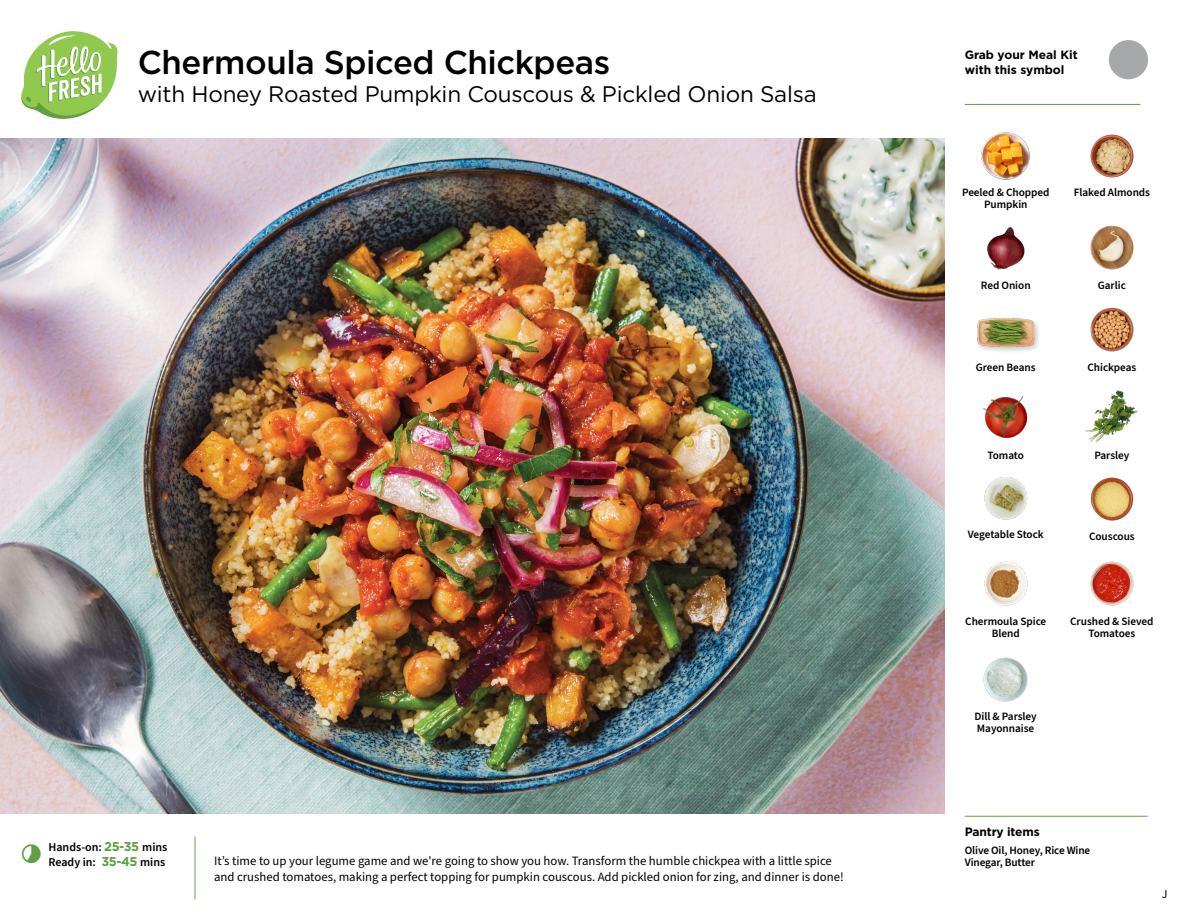
<style>
.page{position:relative;width:1188px;height:918px;background:#fff}
.page>*{position:absolute;margin:0;border:0;box-sizing:border-box;transform-origin:0 0}
.t1{font:500 33px "Gotham";letter-spacing:-.015em;color:#000}
.t2{font:22.5px "Gotham";letter-spacing:-.01em;color:#000}
.t3{font:12.75px/16.5px "Source Sans Pro";color:#000}
.t4{font:700 12px/15px "Gotham";color:#000}
.t5{font:600 12px/15px "Source Sans Pro";color:#000}
.t6{font:12px "Source Sans Pro";color:#000}
.t7{font:600 11.25px/12px "Source Sans Pro";letter-spacing:-.005em;color:#000;text-align:center}
.s1{font-family:"Gotham";font-weight:700;font-size:12.75px;color:#609f43}
</style>
<div class="page">
<svg style="left:21px;top:31px;width:97px;height:88px"></svg>
<img style="left:982px;top:132px;width:48px;height:48px">
<img style="left:1090px;top:134px;width:44px;height:44px">
<img style="left:0;top:139px;width:945px;height:675px">
<img style="left:1090px;top:307px;width:44px;height:45px">
<img style="left:1086px;top:390px;width:53px;height:52px">
<img style="left:983px;top:396px;width:45px;height:43px">
<img style="left:1090px;top:477px;width:44px;height:44px">
<img style="left:984px;top:477px;width:44px;height:43px">
<img style="left:1090px;top:561px;width:44px;height:45px">
<img style="left:984px;top:561px;width:44px;height:45px">
<img style="left:987px;top:226px;width:38px;height:44px">
<img style="left:1090px;top:225px;width:44px;height:45px">
<div style="left:975px;top:316px;width:66px;height:38px;background:#000;opacity:.2"></div>
<img style="left:977px;top:316px;width:57px;height:38px">
<hr style="left:965px;top:816px;width:183px;height:1px;background:#609f43">
<img style="left:983px;top:657px;width:45px;height:45px">
<hr style="left:965px;top:104px;width:175px;height:1px;background:#609f43">
<svg style="left:1108px;top:40px;width:40px;height:40px"></svg>
<h1 class="t1" style="left:138px;top:41px;width:474px">Chermoula Spiced Chickpeas</h1>
<h2 class="t2" style="left:138px;top:80px;width:681px">with Honey Roasted Pumpkin Couscous &amp; Pickled Onion Salsa</h2>
<p class="t5" style="left:48px;top:840px;width:120px">Hands-on: <span class="s1">25-35</span> mins<br>Ready in: <span class="s1">35-45</span> mins</p>
<p class="t3" style="left:214px;top:852px;width:631px">It’s time to up your legume game and we're going to show you how. Transform the humble chickpea with a little spice and crushed tomatoes, making a perfect topping for pumpkin couscous. Add pickled onion for zing, and dinner is done!</p>
<p class="t4" style="left:965px;top:47px;width:115px">Grab your Meal Kit with this symbol</p>
<p class="t7" style="left:962px;top:187px;width:89px">Peeled &amp; Chopped<br>Pumpkin</p>
<p class="t7" style="left:1074px;top:187px;width:78px">Flaked Almonds</p>
<p class="t7" style="left:981px;top:280px;width:51px">Red Onion</p>
<p class="t7" style="left:1098px;top:280px;width:30px">Garlic</p>
<p class="t7" style="left:976px;top:362px;width:61px">Green Beans</p>
<p class="t7" style="left:1087px;top:362px;width:50px">Chickpeas</p>
<p class="t7" style="left:988px;top:449px;width:38px">Tomato</p>
<p class="t7" style="left:1094px;top:449px;width:36px">Parsley</p>
<p class="t7" style="left:968px;top:529px;width:77px">Vegetable Stock</p>
<p class="t7" style="left:1089px;top:530px;width:47px">Couscous</p>
<p class="t7" style="left:965px;top:615px;width:83px">Chermoula Spice<br>Blend</p>
<p class="t7" style="left:1070px;top:615px;width:85px">Crushed &amp; Sieved<br>Tomatoes</p>
<p class="t7" style="left:974px;top:710px;width:64px;text-align:left">Dill &amp; Parsley<br>Mayonnaise</p>
<p class="t4" style="left:965px;top:824px;width:77px">Pantry items</p>
<p class="t7" style="left:965px;top:844px;width:127px;text-align:left">Olive Oil, Honey, Rice Wine<br>Vinegar, Butter</p>
<p class="t6" style="left:1162px;top:886px;width:7px">J</p>
</div>
